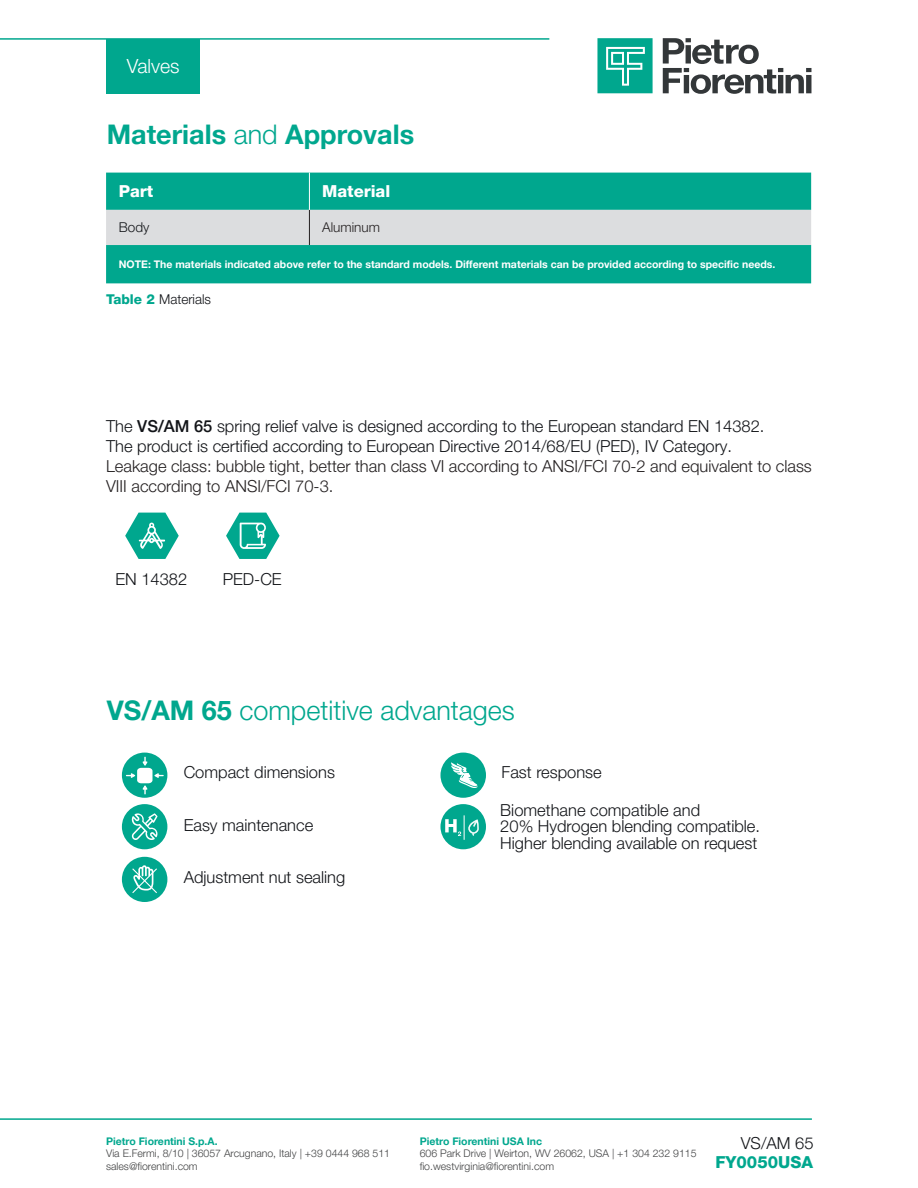
<style>
.page{position:relative;width:918px;height:1188px;background:#fff}
.page>*{position:absolute;margin:0;border:0;box-sizing:border-box;transform-origin:0 0}
.Titoletto{font:300 27px "Helvetica Neue LT Pro";color:#00a78e}
.Titoletto-2{font:700 27px "Helvetica Neue LT Pro";color:#00a78e}
.t1{font:300 19.5px "Helvetica Neue LT Pro";color:#fff}
.Testo{font:300 16.5px/16.5px "Helvetica Neue LT Pro";color:#121418}
.Testo-2{font:300 16.5px/19.8px "Helvetica Neue LT Pro";color:#231f20}
.bullet_non_puntato{font:300 16.5px "Helvetica Neue LT Pro";color:#121418}
.titoli_tabella_bianco{font:800 16.5px "Helvetica Neue LT Pro";color:#fff}
.titoletto_technische{font:800 16.5px "Helvetica Neue LT Pro";color:#00a78e}
.testo_sciolto{font:300 16.5px "Helvetica Neue LT Pro";color:#121418}
.testo_tabella{font:300 13.5px "Helvetica Neue LT Pro";color:#121418}
.testo_tabella-2{font:300 13.5px "Helvetica Neue LT Pro";color:#231f20}
.t2{font:300 10.5px/12.6px "Helvetica Neue LT Pro";color:#414243}
.testo_tabella-3{font:700 10.5px "Helvetica Neue LT Pro";color:#fff}
.t3{font:700 10.5px "Helvetica Neue LT Pro";color:#00a78e}
.s1{font-weight:300}
.s2{font-weight:800;color:#00a78e}
.s3{font-weight:500}
.s4{font-weight:700}
</style>
<div class="page">
<hr style="left:0;top:38px;width:549px;height:2px;background:#00a78e">
<hr style="left:0;top:1118px;width:812px;height:2px;background:#00a78e">
<svg style="left:663px;top:38px;width:148px;height:56px"></svg>
<svg style="left:597px;top:38px;width:56px;height:55px;background:#29b5a0"></svg>
<div style="left:106px;top:39px;width:94px;height:55px;background:#00a78e"></div>
<div style="left:106px;top:173px;width:705px;height:110px;background:#00a78e"></div>
<div style="left:106px;top:210px;width:705px;height:35px;background:#dcdddf"></div>
<hr style="left:309px;top:210px;width:1px;height:35px;background:#231f20">
<hr style="left:309px;top:173px;width:1px;height:37px;background:#fff">
<svg style="left:125px;top:513px;width:54px;height:46px"></svg>
<svg style="left:226px;top:513px;width:54px;height:46px"></svg>
<div style="left:122px;top:753px;width:45px;height:45px;background:#00a78e;border-radius:50%"></div>
<svg style="left:126px;top:757px;width:38px;height:37px"></svg>
<div style="left:440px;top:753px;width:46px;height:45px;background:#00a78e;border-radius:50%"></div>
<svg style="left:451px;top:762px;width:27px;height:26px"></svg>
<div style="left:122px;top:804px;width:45px;height:45px;background:#00a78e;border-radius:50%"></div>
<svg style="left:131px;top:813px;width:27px;height:27px"></svg>
<div style="left:122px;top:857px;width:45px;height:45px;background:#00a78e;border-radius:50%"></div>
<svg style="left:132px;top:865px;width:25px;height:28px"></svg>
<div style="left:440px;top:804px;width:46px;height:45px;background:#00a78e;border-radius:50%"></div>
<svg style="left:445px;top:815px;width:34px;height:25px"></svg>
<p class="t1" style="left:127px;top:54px;width:54px">Valves</p>
<p class="Titoletto-2" style="left:107px;top:118px;width:309px">Materials <span class="s1">and</span> Approvals</p>
<p class="titoli_tabella_bianco" style="left:119px;top:181px;width:36px">Part</p>
<p class="titoli_tabella_bianco" style="left:322px;top:181px;width:70px">Material</p>
<p class="testo_tabella" style="left:119px;top:219px;width:32px">Body</p>
<p class="testo_tabella-2" style="left:322px;top:219px;width:59px">Aluminum</p>
<p class="testo_tabella-3" style="left:119px;top:258px;width:658px">NOTE: The materials indicated above refer to the standard models. Different materials can be provided according to specific needs.</p>
<p class="testo_tabella" style="left:106px;top:291px;width:107px"><span class="s2">Table 2</span> Materials</p>
<p class="Testo" style="left:106px;top:418px;width:660px">The <span class="s3">VS/AM 65</span> spring relief valve is designed according to the European standard EN 14382.</p>
<p class="Testo" style="left:106px;top:437px;width:628px">The product is certified according to European Directive 2014/68/EU (PED), IV Category.</p>
<p class="Testo-2" style="left:106px;top:456px;width:707px">Leakage class: bubble tight, better than class VI according to ANSI/FCI 70-2 and equivalent to class<br>VIII according to ANSI/FCI 70-3.</p>
<p class="bullet_non_puntato" style="left:115px;top:569px;width:73px">EN 14382</p>
<p class="bullet_non_puntato" style="left:223px;top:569px;width:60px">PED-CE</p>
<p class="Titoletto" style="left:107px;top:694px;width:410px"><span class="s4">VS/AM 65</span> competitive advantages</p>
<p class="bullet_non_puntato" style="left:184px;top:762px;width:153px">Compact dimensions</p>
<p class="bullet_non_puntato" style="left:184px;top:815px;width:131px">Easy maintenance</p>
<p class="bullet_non_puntato" style="left:184px;top:867px;width:163px">Adjustment nut sealing</p>
<p class="bullet_non_puntato" style="left:502px;top:762px;width:102px">Fast response</p>
<p class="Testo" style="left:500px;top:802px;width:261px">Biomethane compatible and<br>20% Hydrogen blending compatible.<br>Higher blending available on request</p>
<p class="t3" style="left:106px;top:1134px;width:113px">Pietro Fiorentini S.p.A.</p>
<p class="t2" style="left:106px;top:1147px;width:285px">Via E.Fermi, 8/10 | 36057 Arcugnano, Italy | +39 0444 968 511 sales@fiorentini.com</p>
<p class="t3" style="left:420px;top:1134px;width:124px">Pietro Fiorentini USA Inc</p>
<p class="t2" style="left:420px;top:1147px;width:278px">606 Park Drive | Weirton, WV 26062, USA | +1 304 232 9115 fio.westvirginia@fiorentini.com</p>
<p class="testo_sciolto" style="left:741px;top:1133px;width:74px">VS/AM 65</p>
<p class="titoletto_technische" style="left:715px;top:1152px;width:99px">FY0050USA</p>
</div>
